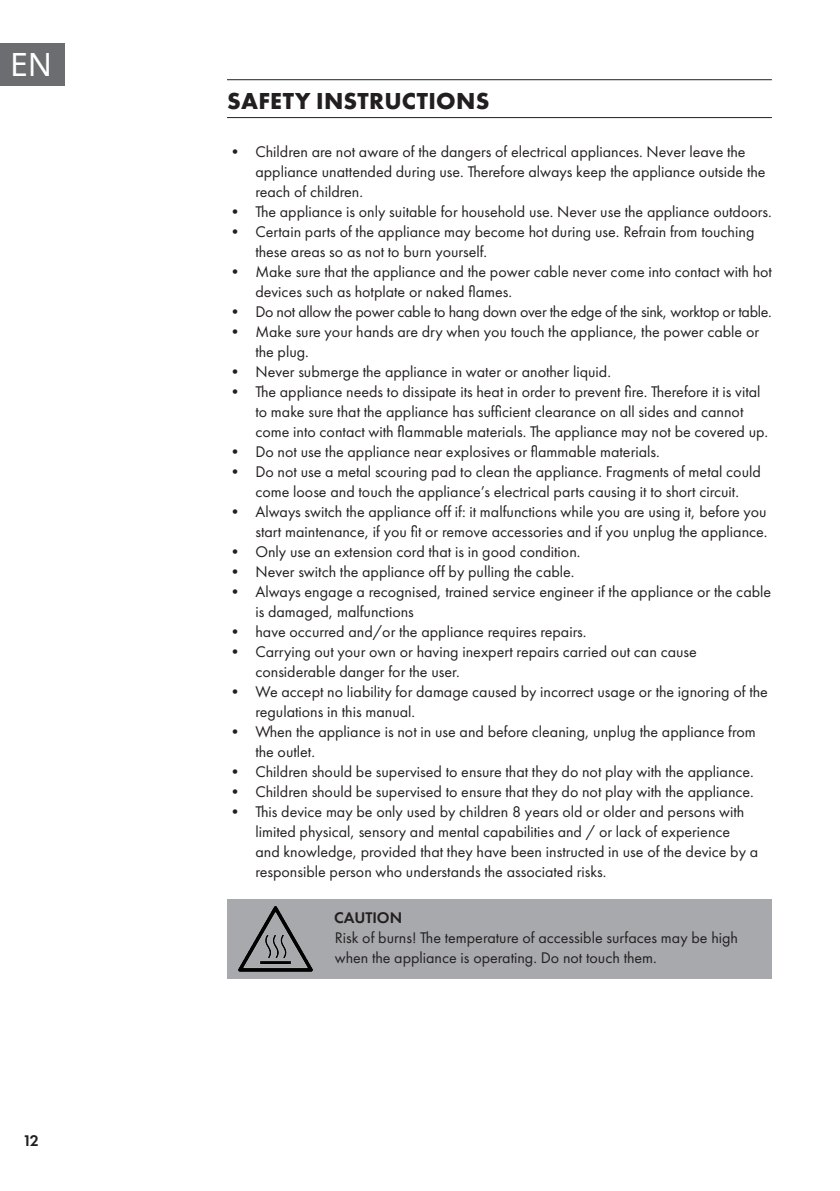
<style>
.page{position:relative;width:840px;height:1191px;background:#fff}
.page>*{position:absolute;margin:0;border:0;box-sizing:border-box;transform-origin:0 0}
.t1{font:32px "Noto Sans";color:#fff}
.Super_Headline{font:700 24px "Futura PTW08";letter-spacing:.01em;color:#231f20}
.Base_Text_HINWEIS_gr{font:16px/20px "Futura PTW08";color:#231f20}
.Base_Text_HINWEIS_gr-2{font:16px "Futura PTW08";letter-spacing:-.02em;color:#231f20}
.t2{font:600 16px "Futura PTW08";color:#231f20}
.s1{font-weight:600}
</style>
<div class="page">
<div style="left:0;top:43px;width:65px;height:42px;background:#6c6d70"></div>
<hr style="left:227px;top:79px;width:544px;height:1px;background:#231f20">
<hr style="left:227px;top:117px;width:544px;height:1px;background:#231f20">
<div style="left:227px;top:899px;width:544px;height:79px;background:#a8a9ad"></div>
<img style="left:238px;top:906px;width:74px;height:65px">
<h1 class="t1" style="left:10px;top:42px;width:44px">EN</h1>
<p class="t2" style="left:23px;top:1130px;width:18px">12</p>
<p class="Super_Headline" style="left:227px;top:85px;width:264px">SAFETY INSTRUCTIONS</p>
<p class="Base_Text_HINWEIS_gr" style="left:255px;top:141px;width:511px;text-indent:-28px">• Children are not aware of the dangers of electrical appliances. Never leave the appliance unattended during use. Therefore always keep the appliance outside the reach of children.</p>
<p class="Base_Text_HINWEIS_gr" style="left:227px;top:201px;width:546px">• The appliance is only suitable for household use. Never use the appliance outdoors.</p>
<p class="Base_Text_HINWEIS_gr" style="left:255px;top:221px;width:500px;text-indent:-28px">• Certain parts of the appliance may become hot during use. Refrain from touching these areas so as not to burn yourself.</p>
<p class="Base_Text_HINWEIS_gr" style="left:255px;top:261px;width:517px;text-indent:-28px">• Make sure that the appliance and the power cable never come into contact with hot devices such as hotplate or naked flames.</p>
<p class="Base_Text_HINWEIS_gr-2" style="left:227px;top:302px;width:546px">• Do not allow the power cable to hang down over the edge of the sink, worktop or table.</p>
<p class="Base_Text_HINWEIS_gr" style="left:255px;top:321px;width:505px;text-indent:-28px">• Make sure your hands are dry when you touch the appliance, the power cable or the plug.</p>
<p class="Base_Text_HINWEIS_gr" style="left:227px;top:361px;width:385px">• Never submerge the appliance in water or another liquid.</p>
<p class="Base_Text_HINWEIS_gr" style="left:255px;top:381px;width:514px;text-indent:-28px">• The appliance needs to dissipate its heat in order to prevent fire. Therefore it is vital to make sure that the appliance has sufficient clearance on all sides and cannot come into contact with flammable materials. The appliance may not be covered up.</p>
<p class="Base_Text_HINWEIS_gr" style="left:227px;top:441px;width:434px">• Do not use the appliance near explosives or flammable materials.</p>
<p class="Base_Text_HINWEIS_gr" style="left:227px;top:461px;width:535px;text-align:center">• Do not use a metal scouring pad to clean the appliance. Fragments of metal could come loose and touch the appliance’s electrical parts causing it to short circuit.</p>
<p class="Base_Text_HINWEIS_gr" style="left:227px;top:501px;width:541px;text-align:right">• Always switch the appliance off if: it malfunctions while you are using it, before you start maintenance, if you fit or remove accessories and if you unplug the appliance.</p>
<p class="Base_Text_HINWEIS_gr" style="left:227px;top:541px;width:355px">• Only use an extension cord that is in good condition.</p>
<p class="Base_Text_HINWEIS_gr" style="left:227px;top:561px;width:349px">• Never switch the appliance off by pulling the cable.</p>
<p class="Base_Text_HINWEIS_gr" style="left:255px;top:581px;width:517px;text-indent:-28px">• Always engage a recognised, trained service engineer if the appliance or the cable is damaged, malfunctions</p>
<p class="Base_Text_HINWEIS_gr" style="left:227px;top:621px;width:361px">• have occurred and/or the appliance requires repairs.</p>
<p class="Base_Text_HINWEIS_gr" style="left:255px;top:641px;width:443px;text-indent:-28px">• Carrying out your own or having inexpert repairs carried out can cause considerable danger for the user.</p>
<p class="Base_Text_HINWEIS_gr" style="left:255px;top:681px;width:513px;text-indent:-28px">• We accept no liability for damage caused by incorrect usage or the ignoring of the regulations in this manual.</p>
<p class="Base_Text_HINWEIS_gr" style="left:255px;top:721px;width:501px;text-indent:-28px">• When the appliance is not in use and before cleaning, unplug the appliance from the outlet.</p>
<p class="Base_Text_HINWEIS_gr" style="left:227px;top:761px;width:528px">• Children should be supervised to ensure that they do not play with the appliance.</p>
<p class="Base_Text_HINWEIS_gr" style="left:227px;top:781px;width:528px">• Children should be supervised to ensure that they do not play with the appliance.</p>
<p class="Base_Text_HINWEIS_gr" style="left:255px;top:801px;width:504px;text-indent:-28px">• This device may be only used by children 8 years old or older and persons with limited physical, sensory and mental capabilities and / or lack of experience and knowledge, provided that they have been instructed in use of the device by a responsible person who understands the associated risks.</p>
<p class="Base_Text_HINWEIS_gr" style="left:334px;top:907px;width:405px"><span class="s1">CAUTION<br></span>Risk of burns! The temperature of accessible surfaces may be high when the appliance is operating. Do not touch them.</p>
</div>
